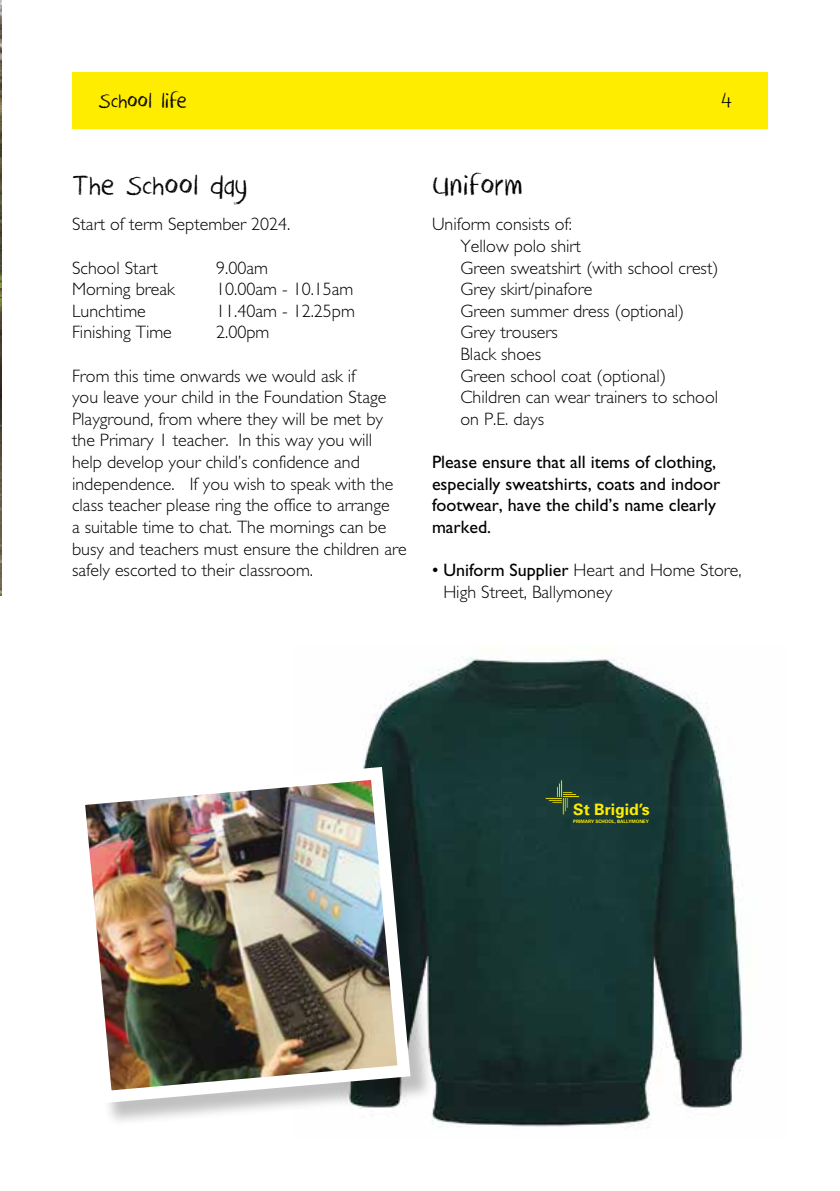
<style>
.page{position:relative;width:840px;height:1191px;background:#fff}
.page>*{position:absolute;margin:0;border:0;box-sizing:border-box;transform-origin:0 0}
.t1{font:32px "DK Crayon Crumble";color:#000}
.t2{font:24px "DK Crayon Crumble";letter-spacing:-.005em;color:#000}
.t3{font:300 18px/21.6px "Gill Sans Tur";color:#000}
.t4{font:18px/21.6px "Gill Sans Tur";color:#000}
.t5{font:700 15.6px "Univers";color:#ffed00}
.t6{font:700 4.6px "Univers";letter-spacing:-.005em;color:#ffed00}
.s1{font-weight:400}
</style>
<div class="page">
<img style="left:365px;top:656px;width:378px;height:472px">
<img style="left:0;top:0;width:1px;height:595px">
<div style="left:72px;top:72px;width:695px;height:57px;background:#ffed00"></div>
<div style="left:76px;top:770px;width:358px;height:357px;background:#000;opacity:.25"></div>
<img style="left:76px;top:760px;width:341px;height:349px">
<svg style="left:544px;top:780px;width:35px;height:35px"></svg>
<h2 class="t2" style="left:99px;top:87px;width:89px">School life</h2>
<h2 class="t2" style="left:720px;top:87px;width:13px">4</h2>
<h1 class="t1" style="left:72px;top:166px;width:176px">The School day</h1>
<p class="t3" style="left:72px;top:213px;width:220px">Start of term September 2024.</p>
<p class="t3" style="left:72px;top:257px;width:87px">School Start</p>
<p class="t3" style="left:216px;top:257px;width:53px">9.00am</p>
<p class="t3" style="left:72px;top:278px;width:104px">Morning break</p>
<p class="t3" style="left:216px;top:278px;width:139px">10.00am - 10.15am</p>
<p class="t3" style="left:72px;top:300px;width:75px">Lunchtime</p>
<p class="t3" style="left:216px;top:300px;width:140px">11.40am - 12.25pm</p>
<p class="t3" style="left:72px;top:321px;width:101px">Finishing Time</p>
<p class="t3" style="left:216px;top:321px;width:55px">2.00pm</p>
<p class="t3" style="left:72px;top:365px;width:336px">From this time onwards we would ask if<br>you leave your child in the Foundation Stage Playground, from where they will be met by the Primary 1 teacher. In this way you will help develop your child’s confidence and independence. If you wish to speak with the class teacher please ring the office to arrange<br>a suitable time to chat. The mornings can be busy and teachers must ensure the children are safely escorted to their classroom.</p>
<h1 class="t1" style="left:432px;top:166px;width:92px">Uniform</h1>
<p class="t3" style="left:460px;top:213px;width:259px;text-indent:-28px">Uniform consists of:<br>Yellow polo shirt<br>Green sweatshirt (with school crest)<br>Grey skirt/pinafore<br>Green summer dress (optional)<br>Grey trousers<br>Black shoes<br>Green school coat (optional)<br>Children can wear trainers to school on P.E. days</p>
<p class="t4" style="left:432px;top:451px;width:289px">Please ensure that all items of clothing, especially sweatshirts, coats and indoor footwear, have the child’s name clearly marked.</p>
<p class="t3" style="left:443px;top:559px;width:300px;text-indent:-11px"><span class="s1">• Uniform Supplier</span> Heart and Home Store,<br>High Street, Ballymoney</p>
<p class="t5" style="left:573px;top:799px;width:78px">St Brigid’s</p>
<p class="t6" style="left:573px;top:818px;width:77px">PRIMARY SCHOOL, BALLYMONEY</p>
</div>
